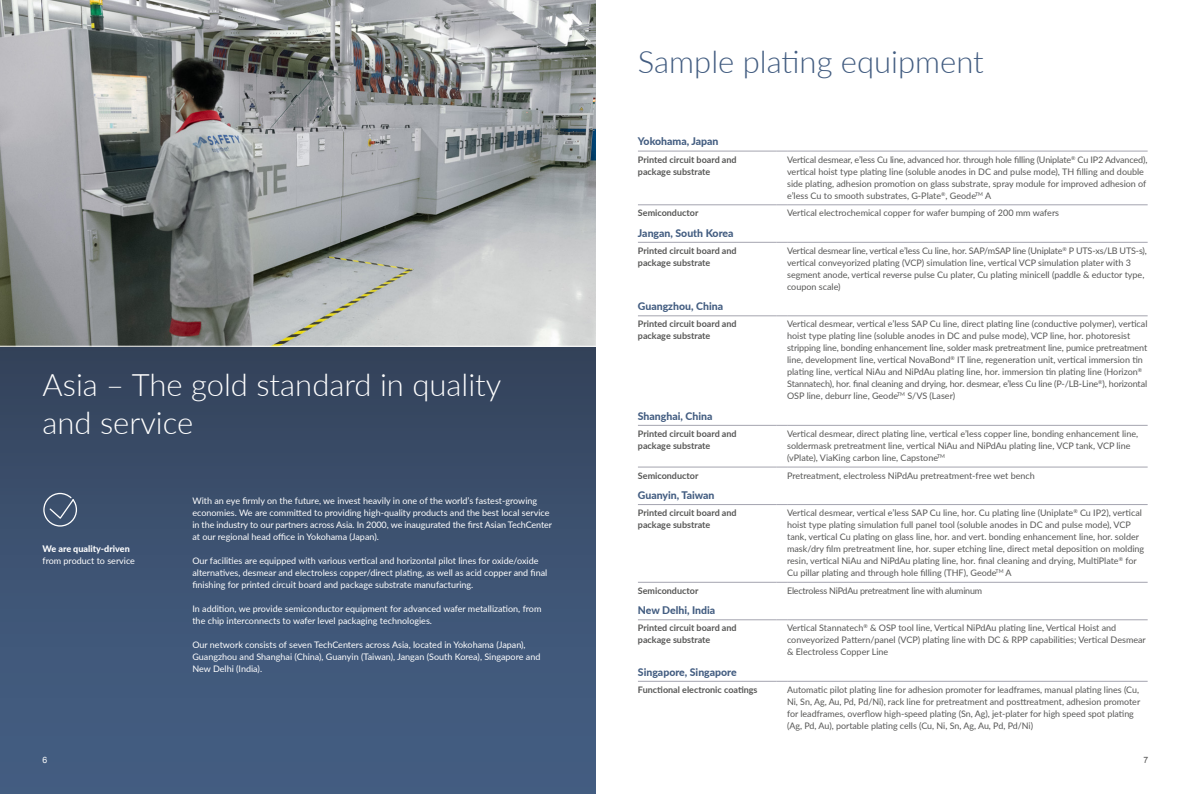
<style>
.page{position:relative;width:1191px;height:794px;background:#fff}
.page>*{position:absolute;margin:0;border:0;box-sizing:border-box;transform-origin:0 0}
.t1{font:300 31px/37.2px "Lato";color:#fff}
.t2{font:300 31px "Lato";color:#435d81}
.t3{font:800 10.5px "Lato";color:#435d81}
.t4{font:9px/12px "Lato";color:#575756}
.t5{font:9px/12px "Lato";color:#fff}
.t6{font:700 9px/12px "Lato";color:#575756}
.t7{font:9px "Lato";letter-spacing:-.02em;color:#575756}
.t8{font:800 9px "Lato";color:#fff}
.t9{font:8.7px "Arial";color:#575756}
.t10{font:8.7px "Arial";color:#fff}
</style>
<div class="page">
<svg style="left:0;top:347px;width:595px;height:447px;background:#3c5271"></svg>
<img style="left:0;top:0;width:595px;height:346px">
<svg style="left:43px;top:492px;width:35px;height:35px"></svg>
<hr style="left:638px;top:151px;width:138px;height:1px;background:#a4a4af">
<hr style="left:787px;top:151px;width:360px;height:1px;background:#a4a4af">
<hr style="left:638px;top:205px;width:138px;height:1px;background:#a4a4af">
<hr style="left:787px;top:205px;width:360px;height:1px;background:#a4a4af">
<hr style="left:638px;top:315px;width:138px;height:1px;background:#a4a4af">
<hr style="left:787px;top:315px;width:360px;height:1px;background:#a4a4af">
<hr style="left:638px;top:242px;width:138px;height:1px;background:#a4a4af">
<hr style="left:787px;top:242px;width:360px;height:1px;background:#a4a4af">
<hr style="left:638px;top:425px;width:138px;height:1px;background:#a4a4af">
<hr style="left:787px;top:425px;width:360px;height:1px;background:#a4a4af">
<hr style="left:638px;top:467px;width:138px;height:1px;background:#a4a4af">
<hr style="left:787px;top:467px;width:360px;height:1px;background:#a4a4af">
<hr style="left:638px;top:504px;width:138px;height:1px;background:#a4a4af">
<hr style="left:787px;top:504px;width:360px;height:1px;background:#a4a4af">
<hr style="left:638px;top:619px;width:138px;height:1px;background:#a4a4af">
<hr style="left:787px;top:619px;width:360px;height:1px;background:#a4a4af">
<hr style="left:638px;top:681px;width:138px;height:1px;background:#a4a4af">
<hr style="left:787px;top:681px;width:360px;height:1px;background:#a4a4af">
<hr style="left:638px;top:582px;width:138px;height:1px;background:#a4a4af">
<hr style="left:787px;top:582px;width:360px;height:1px;background:#a4a4af">
<h1 class="t1" style="left:43px;top:365px;width:460px">Asia – The gold standard in quality and service</h1>
<p class="t8" style="left:43px;top:542px;width:89px">We are quality-driven</p>
<p class="t5" style="left:43px;top:554px;width:94px">from product to service</p>
<p class="t10" style="left:43px;top:754px;width:6px">6</p>
<p class="t5" style="left:192px;top:494px;width:361px">With an eye firmly on the future, we invest heavily in one of the world’s fastest-growing economies. We are committed to providing high-quality products and the best local service in the industry to our partners across Asia. In 2000, we inaugurated the first Asian TechCenter at our regional head office in Yokohama (Japan).</p>
<p class="t5" style="left:192px;top:554px;width:356px">Our facilities are equipped with various vertical and horizontal pilot lines for oxide/oxide alternatives, desmear and electroless copper/direct plating, as well as acid copper and final finishing for printed circuit board and package substrate manufacturing.</p>
<p class="t5" style="left:192px;top:602px;width:350px">In addition, we provide semiconductor equipment for advanced wafer metallization, from the chip interconnects to wafer level packaging technologies.</p>
<p class="t5" style="left:192px;top:638px;width:349px">Our network consists of seven TechCenters across Asia, located in Yokohama (Japan),<br>Guangzhou and Shanghai (China), Guanyin (Taiwan), Jangan (South Korea), Singapore and<br>New Delhi (India).</p>
<h1 class="t2" style="left:638px;top:40px;width:347px">Sample plating equipment</h1>
<p class="t3" style="left:638px;top:134px;width:82px">Yokohama, Japan</p>
<p class="t6" style="left:638px;top:153px;width:100px">Printed circuit board and package substrate</p>
<p class="t4" style="left:787px;top:153px;width:362px">Vertical desmear, e’less Cu line, advanced hor. through hole filling (Uniplate<sup>®</sup> Cu IP2 Advanced), vertical hoist type plating line (soluble anodes in DC and pulse mode), TH filling and double side plating, adhesion promotion on glass substrate, spray module for improved adhesion of e’less Cu to smooth substrates, G-Plate<sup>®</sup>, Geode<sup>TM</sup> A</p>
<p class="t6" style="left:638px;top:207px;width:62px">Semiconductor</p>
<p class="t4" style="left:787px;top:207px;width:273px">Vertical electrochemical copper for wafer bumping of 200 mm wafers</p>
<p class="t3" style="left:638px;top:225px;width:97px">Jangan, South Korea</p>
<p class="t6" style="left:638px;top:244px;width:100px">Printed circuit board and package substrate</p>
<p class="t4" style="left:787px;top:244px;width:361px">Vertical desmear line, vertical e’less Cu line, hor. SAP/mSAP line (Uniplate<sup>®</sup> P UTS-xs/LB UTS-s), vertical conveyorized plating (VCP) simulation line, vertical VCP simulation plater with 3 segment anode, vertical reverse pulse Cu plater, Cu plating minicell (paddle &amp; eductor type, coupon scale)</p>
<p class="t3" style="left:638px;top:298px;width:87px">Guangzhou, China</p>
<p class="t6" style="left:638px;top:318px;width:100px">Printed circuit board and package substrate</p>
<p class="t4" style="left:787px;top:318px;width:362px">Vertical desmear, vertical e’less SAP Cu line, direct plating line (conductive polymer), vertical hoist type plating line (soluble anodes in DC and pulse mode), VCP line, hor. photoresist stripping line, bonding enhancement line, solder mask pretreatment line, pumice pretreatment line, development line, vertical NovaBond<sup>®</sup> IT line, regeneration unit, vertical immersion tin plating line, vertical NiAu and NiPdAu plating line, hor. immersion tin plating line (Horizon<sup>® </sup>Stannatech), hor. final cleaning and drying, hor. desmear, e’less Cu line (P-/LB-Line<sup>®</sup>), horizontal OSP line, deburr line, Geode<sup>TM</sup> S/VS (Laser)</p>
<p class="t3" style="left:638px;top:408px;width:76px">Shanghai, China</p>
<p class="t6" style="left:638px;top:427px;width:100px">Printed circuit board and package substrate</p>
<p class="t4" style="left:787px;top:427px;width:353px">Vertical desmear, direct plating line, vertical e’less copper line, bonding enhancement line, soldermask pretreatment line, vertical NiAu and NiPdAu plating line, VCP tank, VCP line (vPlate), ViaKing carbon line, Capstone<sup>TM</sup></p>
<p class="t6" style="left:638px;top:469px;width:62px">Semiconductor</p>
<p class="t4" style="left:787px;top:469px;width:249px">Pretreatment, electroless NiPdAu pretreatment-free wet bench</p>
<p class="t3" style="left:638px;top:487px;width:78px">Guanyin, Taiwan</p>
<p class="t6" style="left:638px;top:506px;width:100px">Printed circuit board and package substrate</p>
<p class="t4" style="left:787px;top:506px;width:359px">Vertical desmear, vertical e’less SAP Cu line, hor. Cu plating line (Uniplate<sup>®</sup> Cu IP2), vertical hoist type plating simulation full panel tool (soluble anodes in DC and pulse mode), VCP tank, vertical Cu plating on glass line, hor. and vert. bonding enhancement line, hor. solder mask/dry film pretreatment line, hor. super etching line, direct metal deposition on molding resin, vertical NiAu and NiPdAu plating line, hor. final cleaning and drying, MultiPlate<sup>®</sup> for Cu pillar plating and through hole filling (THF), Geode<sup>TM</sup> A</p>
<p class="t6" style="left:638px;top:584px;width:62px">Semiconductor</p>
<p class="t7" style="left:787px;top:584px;width:197px">Electroless NiPdAu pretreatment line with aluminum</p>
<p class="t3" style="left:638px;top:602px;width:79px">New Delhi, India</p>
<p class="t6" style="left:638px;top:621px;width:100px">Printed circuit board and package substrate</p>
<p class="t4" style="left:787px;top:621px;width:360px">Vertical Stannatech<sup>®</sup> &amp; OSP tool line, Vertical NiPdAu plating line, Vertical Hoist and conveyorized Pattern/panel (VCP) plating line with DC &amp; RPP capabilities; Vertical Desmear &amp; Electroless Copper Line</p>
<p class="t3" style="left:638px;top:664px;width:100px">Singapore, Singapore</p>
<p class="t6" style="left:638px;top:683px;width:121px">Functional electronic coatings</p>
<p class="t4" style="left:787px;top:683px;width:355px">Automatic pilot plating line for adhesion promoter for leadframes, manual plating lines (Cu, Ni, Sn, Ag, Au, Pd, Pd/Ni), rack line for pretreatment and posttreatment, adhesion promoter for leadframes, overflow high-speed plating (Sn, Ag), jet-plater for high speed spot plating (Ag, Pd, Au), portable plating cells (Cu, Ni, Sn, Ag, Au, Pd, Pd/Ni)</p>
<p class="t9" style="left:1143px;top:754px;width:6px">7</p>
</div>
